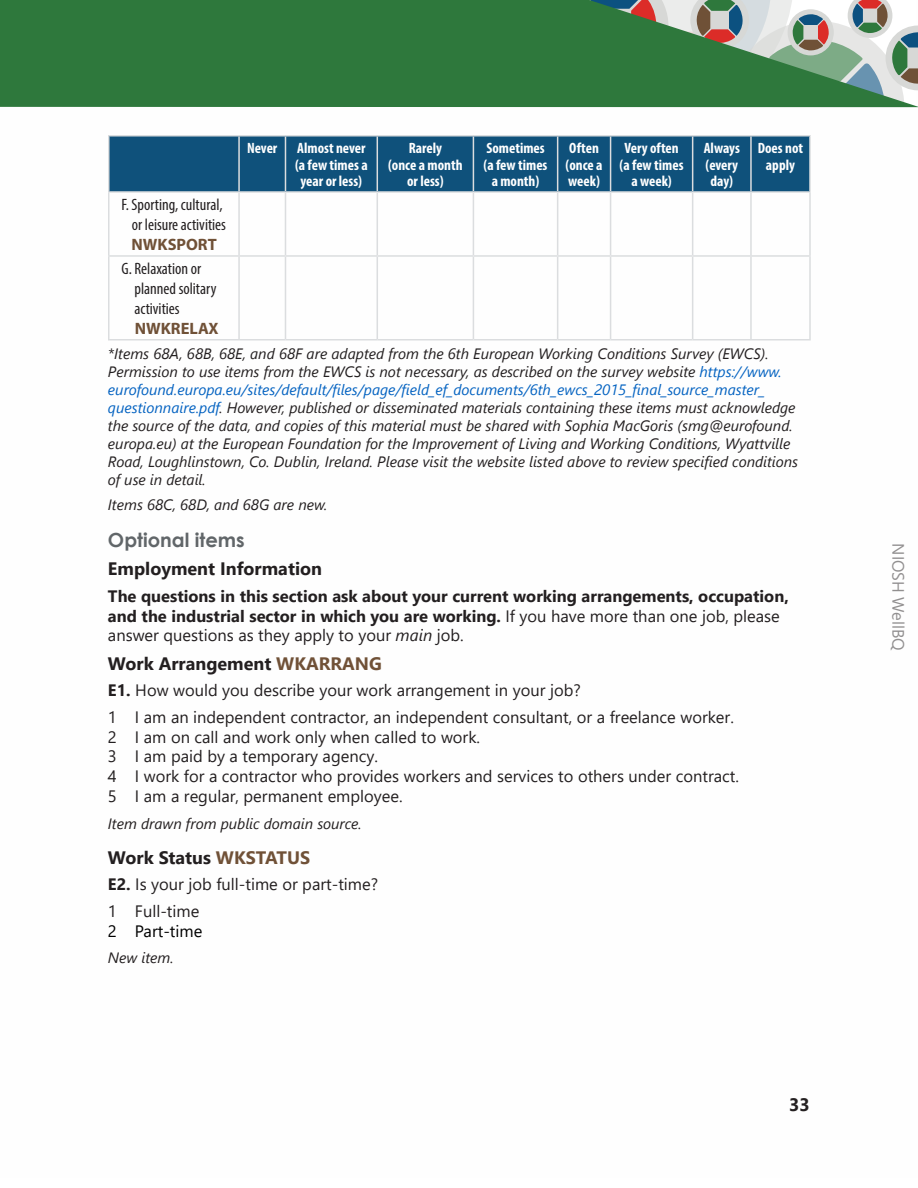
<style>
.page{position:relative;width:918px;height:1188px;background:#fff}
.page>*{position:absolute;margin:0;border:0;box-sizing:border-box;transform-origin:0 0}
.H2{font:700 19.5px "Century Gothic";color:#616669}
.t1{font:700 18px "Segoe UI";color:#231f20}
.Body{font:16.5px "Segoe UI";color:#231f20}
.Body-2{font:700 16.5px/19.8px "Segoe UI";color:#231f20}
.Table_Type{font:condensed 16.5px "Myriad Pro";color:#231f20}
.Table_Type-2{font:700 16.5px "Myriad Pro";color:#705137}
.Body-3{font:16.5px "Segoe UI";color:#000}
.below_info{font:italic 15px/18px "Segoe UI";color:#231f20}
.Column_Heads{font:700 condensed 15px/16.5px "Myriad Pro";color:#fff;text-align:center}
.s1{color:#0563c1}
.s2{font-weight:400}
.s3{font-weight:400;font-style:italic}
.s4{color:#705137}
.s5{font-weight:700}
</style>
<div class="page">
<svg style="left:539px;top:107px;width:379px;height:1px"></svg>
<svg style="left:0;top:0;width:918px;height:107px;background:#468451"></svg>
<div style="left:110px;top:136px;width:699px;height:55px;background:#0f517b"></div>
<hr style="left:108px;top:135px;width:131px;height:1px;background:#dbdddf">
<hr style="left:108px;top:136px;width:2px;height:55px;background:#dbdddf">
<hr style="left:239px;top:135px;width:46px;height:1px;background:#dbdddf">
<hr style="left:238px;top:136px;width:2px;height:55px;background:#dbdddf">
<hr style="left:285px;top:135px;width:92px;height:1px;background:#dbdddf">
<hr style="left:285px;top:136px;width:1px;height:55px;background:#dbdddf">
<hr style="left:377px;top:135px;width:96px;height:1px;background:#dbdddf">
<hr style="left:377px;top:136px;width:1px;height:55px;background:#dbdddf">
<hr style="left:473px;top:135px;width:85px;height:1px;background:#dbdddf">
<hr style="left:473px;top:136px;width:1px;height:55px;background:#dbdddf">
<hr style="left:558px;top:135px;width:53px;height:1px;background:#dbdddf">
<hr style="left:557px;top:136px;width:1px;height:55px;background:#dbdddf">
<hr style="left:611px;top:135px;width:82px;height:1px;background:#dbdddf">
<hr style="left:610px;top:136px;width:1px;height:55px;background:#dbdddf">
<hr style="left:693px;top:135px;width:58px;height:1px;background:#dbdddf">
<hr style="left:692px;top:136px;width:1px;height:55px;background:#dbdddf">
<hr style="left:751px;top:135px;width:60px;height:1px;background:#dbdddf">
<hr style="left:750px;top:136px;width:2px;height:55px;background:#dbdddf">
<hr style="left:809px;top:136px;width:2px;height:55px;background:#dbdddf">
<hr style="left:108px;top:191px;width:131px;height:2px;background:#dbdddf">
<hr style="left:239px;top:191px;width:46px;height:2px;background:#dbdddf">
<hr style="left:285px;top:191px;width:92px;height:2px;background:#dbdddf">
<hr style="left:377px;top:191px;width:96px;height:2px;background:#dbdddf">
<hr style="left:473px;top:191px;width:85px;height:2px;background:#dbdddf">
<hr style="left:558px;top:191px;width:53px;height:2px;background:#dbdddf">
<hr style="left:611px;top:191px;width:82px;height:2px;background:#dbdddf">
<hr style="left:693px;top:191px;width:58px;height:2px;background:#dbdddf">
<hr style="left:751px;top:191px;width:60px;height:2px;background:#dbdddf">
<hr style="left:108px;top:193px;width:2px;height:62px;background:#dbdddf">
<hr style="left:238px;top:193px;width:2px;height:62px;background:#dbdddf">
<hr style="left:285px;top:193px;width:1px;height:62px;background:#dbdddf">
<hr style="left:377px;top:193px;width:1px;height:62px;background:#dbdddf">
<hr style="left:473px;top:193px;width:1px;height:62px;background:#dbdddf">
<hr style="left:557px;top:193px;width:1px;height:62px;background:#dbdddf">
<hr style="left:610px;top:193px;width:1px;height:62px;background:#dbdddf">
<hr style="left:692px;top:193px;width:1px;height:62px;background:#dbdddf">
<hr style="left:750px;top:193px;width:2px;height:62px;background:#dbdddf">
<hr style="left:809px;top:193px;width:2px;height:62px;background:#dbdddf">
<hr style="left:108px;top:255px;width:131px;height:2px;background:#dbdddf">
<hr style="left:108px;top:257px;width:2px;height:82px;background:#dbdddf">
<hr style="left:239px;top:255px;width:46px;height:2px;background:#dbdddf">
<hr style="left:238px;top:257px;width:2px;height:82px;background:#dbdddf">
<hr style="left:285px;top:255px;width:92px;height:2px;background:#dbdddf">
<hr style="left:285px;top:257px;width:1px;height:82px;background:#dbdddf">
<hr style="left:377px;top:255px;width:96px;height:2px;background:#dbdddf">
<hr style="left:377px;top:257px;width:1px;height:82px;background:#dbdddf">
<hr style="left:473px;top:255px;width:85px;height:2px;background:#dbdddf">
<hr style="left:473px;top:257px;width:1px;height:82px;background:#dbdddf">
<hr style="left:558px;top:255px;width:53px;height:2px;background:#dbdddf">
<hr style="left:557px;top:257px;width:1px;height:82px;background:#dbdddf">
<hr style="left:611px;top:255px;width:82px;height:2px;background:#dbdddf">
<hr style="left:610px;top:257px;width:1px;height:82px;background:#dbdddf">
<hr style="left:693px;top:255px;width:58px;height:2px;background:#dbdddf">
<hr style="left:692px;top:257px;width:1px;height:82px;background:#dbdddf">
<hr style="left:751px;top:255px;width:60px;height:2px;background:#dbdddf">
<hr style="left:750px;top:257px;width:2px;height:82px;background:#dbdddf">
<hr style="left:809px;top:257px;width:2px;height:82px;background:#dbdddf">
<hr style="left:108px;top:339px;width:131px;height:1px;background:#dbdddf">
<hr style="left:239px;top:339px;width:46px;height:1px;background:#dbdddf">
<hr style="left:285px;top:339px;width:92px;height:1px;background:#dbdddf">
<hr style="left:377px;top:339px;width:96px;height:1px;background:#dbdddf">
<hr style="left:473px;top:339px;width:85px;height:1px;background:#dbdddf">
<hr style="left:558px;top:339px;width:53px;height:1px;background:#dbdddf">
<hr style="left:611px;top:339px;width:82px;height:1px;background:#dbdddf">
<hr style="left:693px;top:339px;width:58px;height:1px;background:#dbdddf">
<hr style="left:751px;top:339px;width:60px;height:1px;background:#dbdddf">
<p class="Column_Heads" style="left:247px;top:139px;width:32px">Never</p>
<p class="Column_Heads" style="left:297px;top:139px;width:70px">Almost never</p>
<p class="Column_Heads" style="left:295px;top:156px;width:74px">(a few times a year or less)</p>
<p class="Column_Heads" style="left:409px;top:139px;width:35px">Rarely</p>
<p class="Column_Heads" style="left:388px;top:156px;width:76px">(once a month or less)</p>
<p class="Column_Heads" style="left:486px;top:139px;width:60px">Sometimes</p>
<p class="Column_Heads" style="left:484px;top:156px;width:65px">(a few times a month)</p>
<p class="Column_Heads" style="left:569px;top:139px;width:31px">Often</p>
<p class="Column_Heads" style="left:566px;top:156px;width:39px">(once a</p>
<p class="Column_Heads" style="left:568px;top:172px;width:33px">week)</p>
<p class="Column_Heads" style="left:624px;top:139px;width:56px">Very often</p>
<p class="Column_Heads" style="left:620px;top:156px;width:65px">(a few times</p>
<p class="Column_Heads" style="left:631px;top:172px;width:42px">a week)</p>
<p class="Column_Heads" style="left:704px;top:139px;width:38px">Always</p>
<p class="Column_Heads" style="left:706px;top:156px;width:34px">(every</p>
<p class="Column_Heads" style="left:711px;top:172px;width:24px">day)</p>
<p class="Column_Heads" style="left:758px;top:139px;width:47px">Does not</p>
<p class="Column_Heads" style="left:766px;top:156px;width:31px">apply</p>
<p class="Table_Type" style="left:121px;top:195px;width:103px">F. Sporting, cultural,</p>
<p class="Table_Type" style="left:132px;top:215px;width:96px">or leisure activities</p>
<p class="Table_Type-2" style="left:131px;top:234px;width:87px">NWKSPORT</p>
<p class="Table_Type" style="left:121px;top:259px;width:81px">G. Relaxation or</p>
<p class="Table_Type" style="left:134px;top:279px;width:83px">planned solitary</p>
<p class="Table_Type" style="left:134px;top:299px;width:47px">activities</p>
<p class="Table_Type-2" style="left:135px;top:317px;width:85px">NWKRELAX</p>
<p class="below_info" style="left:108px;top:342px;width:692px">*Items 68A, 68B, 68E, and 68F are adapted from the 6th European Working Conditions Survey (EWCS).<br>Permission to use items from the EWCS is not necessary, as described on the survey website <span class="s1">https://www. eurofound.europa.eu/sites/default/files/page/field_ef_documents/6th_ewcs_2015_final_source_master_ questionnaire.pdf</span>. However, published or disseminated materials containing these items must acknowledge the source of the data, and copies of this material must be shared with Sophia MacGoris (smg@eurofound. europa.eu) at the European Foundation for the Improvement of Living and Working Conditions, Wyattville Road, Loughlinstown, Co. Dublin, Ireland. Please visit the website listed above to review specified conditions of use in detail.</p>
<p class="below_info" style="left:108px;top:493px;width:221px">Items 68C, 68D, and 68G are new.</p>
<h2 class="H2" style="left:108px;top:525px;width:138px">Optional items</h2>
<h3 class="t1" style="left:108px;top:552px;width:216px">Employment Information</h3>
<p class="Body-2" style="left:108px;top:585px;width:682px">The questions in this section ask about your current working arrangements, occupation, and the industrial sector in which you are working. <span class="s2">If you have more than one job, please answer questions as they apply to your</span> <span class="s3">main</span> <span class="s2">job.</span></p>
<h3 class="t1" style="left:108px;top:646px;width:275px">Work Arrangement <span class="s4">WKARRANG</span></h3>
<p class="Body" style="left:108px;top:675px;width:474px"><span class="s5">E1.</span> How would you describe your work arrangement in your job?</p>
<p class="Body" style="left:108px;top:701px;width:627px">1 I am an independent contractor, an independent consultant, or a freelance worker.</p>
<p class="Body" style="left:108px;top:721px;width:374px">2 I am on call and work only when called to work.</p>
<p class="Body" style="left:108px;top:741px;width:271px">3 I am paid by a temporary agency.</p>
<p class="Body" style="left:108px;top:761px;width:632px">4 I work for a contractor who provides workers and services to others under contract.</p>
<p class="Body" style="left:108px;top:781px;width:296px">5 I am a regular, permanent employee.</p>
<p class="below_info" style="left:108px;top:812px;width:255px">Item drawn from public domain source.</p>
<h3 class="t1" style="left:108px;top:840px;width:204px">Work Status <span class="s4">WKSTATUS</span></h3>
<p class="Body" style="left:108px;top:869px;width:272px"><span class="s5">E2.</span> Is your job full-time or part-time?</p>
<p class="Body" style="left:108px;top:895px;width:93px">1 Full-time</p>
<p class="Body-3" style="left:108px;top:915px;width:96px">2 Part-time</p>
<p class="below_info" style="left:108px;top:946px;width:67px">New item.</p>
<p class="t1" style="left:789px;top:1088px;width:22px">33</p>
<p class="Body" style="left:914px;top:543px;width:109px;rotate:90deg">NIOSH WellBQ</p>
</div>
